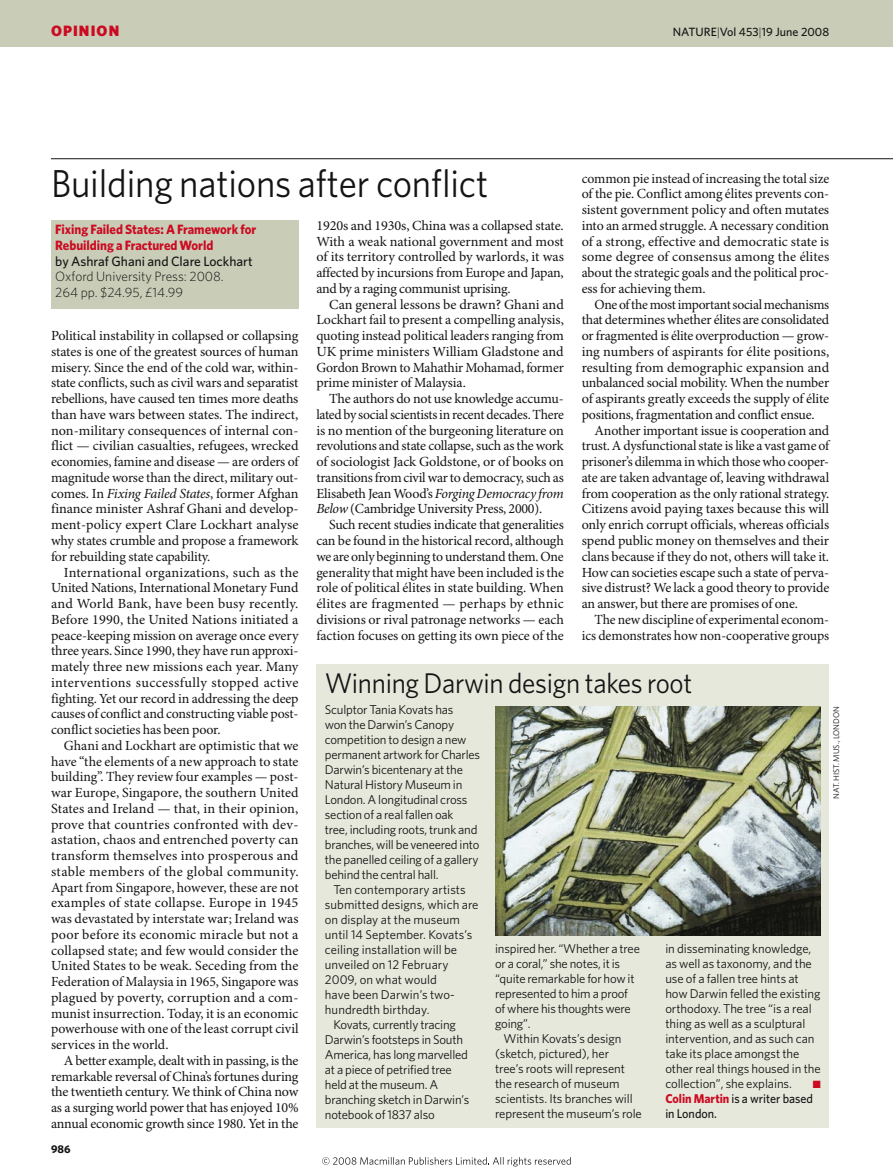
<style>
.page{position:relative;width:893px;height:1174px;background:#fff}
.page>*{position:absolute;margin:0;border:0;box-sizing:border-box;transform-origin:0 0}
.t1{font:39px "Whitney";letter-spacing:-.005em;color:#141414;scale:.95 1}
.t2{font:28.5px "Whitney";letter-spacing:-.01em;color:#141414;scale:.95 1}
.t3{font:900 15px "Whitney";letter-spacing:.075em;color:#cc0a21}
.t4{font:13.95px/15.8px "Minion Pro";letter-spacing:-.01em;color:#141414;text-align:justify}
.t5{font:700 13.5px/15.8px "Whitney";color:#cc0a21;scale:.95 1}
.t6{font:300 13.5px/15.8px "Whitney";color:#141414}
.t7{font:500 13.5px "Whitney";color:#141414}
.t8{font:12.75px/15px "Whitney";letter-spacing:-.015em;color:#141414}
.t9{font:12.75px "Whitney";letter-spacing:.005em;color:#141414}
.t10{font:500 12.75px/15px "Whitney";color:#141414;scale:.95 1}
.t11{font:500 12px "Whitney";color:#141414}
.t12{font:700 11.25px "Whitney";color:#141414}
.t13{font:10.5px "Zapf Dingbats";color:#cc0a21}
.t14{font:8.25px "Whitney";color:#141414}
.s1{font-weight:300}
.s2{font-style:italic}
.s3{font-weight:700;color:#cc0a21}
</style>
<div class="page">
<div style="left:51px;top:220px;width:247px;height:89px;background:#c9ccb7"></div>
<div style="left:316px;top:664px;width:513px;height:464px;background:#e6e8db"></div>
<img style="left:495px;top:706px;width:325px;height:229px">
<div style="left:0;top:0;width:893px;height:47px;background:#c9ccb7"></div>
<hr style="left:51px;top:158px;width:842px;height:1px;background:#141414">
<svg style="left:322px;top:1157px;width:249px;height:9px"></svg>
<p class="t3" style="left:51px;top:25px;width:70px">OPINION</p>
<p class="t11" style="left:673px;top:27px;width:158px">NATURE<span class="s1">|</span>Vol 453<span class="s1">|</span>19 June 2008</p>
<h1 class="t1" style="left:51px;top:169px;width:462px">Building nations after conflict</h1>
<p class="t5" style="left:55px;top:222px;width:213px">Fixing Failed States: A Framework for<br>Rebuilding a Fractured World</p>
<p class="t7" style="left:55px;top:256px;width:199px">by Ashraf Ghani and Clare Lockhart</p>
<p class="t6" style="left:55px;top:270px;width:170px">Oxford University Press: 2008.<br>264 pp. $24.95, £14.99</p>
<p class="t4" style="left:51px;top:329px;width:249px">Political instability in collapsed or collapsing states is one of the greatest sources of human misery. Since the end of the cold war, within&shy;state conflicts, such as civil wars and separatist rebellions, have caused ten times more deaths than have wars between states. The indirect, non-military consequences of internal con&shy;flict — civilian casualties, refugees, wrecked economies, famine and disease — are orders of magnitude worse than the direct, military out&shy;comes. In <span class="s2">Fixing Failed States</span>, former Afghan finance minister Ashraf Ghani and develop&shy;ment-policy expert Clare Lockhart analyse why states crumble and propose a framework for rebuilding state capability.</p>
<p class="t4" style="left:51px;top:565px;width:249px;text-indent:13px">International organizations, such as the United Nations, International Monetary Fund and World Bank, have been busy recently.<br>Before 1990, the United Nations initiated a peace-keeping mission on average once every three years. Since 1990, they have run approxi&shy;mately three new missions each year. Many interventions successfully stopped active fighting. Yet our record in addressing the deep causes of conflict and constructing viable post&shy;conflict societies has been poor.</p>
<p class="t4" style="left:51px;top:738px;width:249px;text-indent:13px">Ghani and Lockhart are optimistic that we have “the elements of a new approach to state building”. They review four examples — post&shy;war Europe, Singapore, the southern United States and Ireland — that, in their opinion, prove that countries confronted with dev&shy;astation, chaos and entrenched poverty can transform themselves into prosperous and stable members of the global community.<br>Apart from Singapore, however, these are not examples of state collapse. Europe in 1945 was devastated by interstate war; Ireland was poor before its economic miracle but not a collapsed state; and few would consider the United States to be weak. Seceding from the Federation of Malaysia in 1965, Singapore was plagued by poverty, corruption and a com&shy;munist insurrection. Today, it is an economic powerhouse with one of the least corrupt civil services in the world.</p>
<p class="t4" style="left:51px;top:1053px;width:249px;text-indent:13px">A better example, dealt with in passing, is the remarkable reversal of China’s fortunes during the twentieth century. We think of China now as a surging world power that has enjoyed 10% annual economic growth since 1980. Yet in the</p>
<p class="t4" style="left:582px;top:171px;width:249px">common pie instead of increasing the total size of the pie. Conflict among élites prevents con&shy;sistent government policy and often mutates into an armed struggle. A necessary condition of a strong, effective and democratic state is some degree of consensus among the élites about the strategic goals and the political proc&shy;ess for achieving them.</p>
<p class="t4" style="left:582px;top:297px;width:249px;text-indent:13px">One of the most important social mechanisms that determines whether élites are consolidated or fragmented is élite overproduction — grow&shy;ing numbers of aspirants for élite positions, resulting from demographic expansion and unbalanced social mobility. When the number of aspirants greatly exceeds the supply of élite positions, fragmentation and conflict ensue.</p>
<p class="t4" style="left:582px;top:423px;width:249px;text-indent:13px">Another important issue is cooperation and trust. A dysfunctional state is like a vast game of prisoner’s dilemma in which those who cooper&shy;ate are taken advantage of, leaving withdrawal from cooperation as the only rational strategy.<br>Citizens avoid paying taxes because this will only enrich corrupt officials, whereas officials spend public money on themselves and their clans because if they do not, others will take it.<br>How can societies escape such a state of perva&shy;sive distrust? We lack a good theory to provide an answer, but there are promises of one.</p>
<p class="t4" style="left:582px;top:612px;width:249px;text-align:right">The new discipline of experimental econom&shy;ics demonstrates how non-cooperative groups</p>
<p class="t4" style="left:316px;top:219px;width:249px">1920s and 1930s, China was a collapsed state.<br>With a weak national government and most of its territory controlled by warlords, it was affected by incursions from Europe and Japan, and by a raging communist uprising.</p>
<p class="t4" style="left:316px;top:297px;width:249px;text-indent:13px">Can general lessons be drawn? Ghani and Lockhart fail to present a compelling analysis, quoting instead political leaders ranging from UK prime ministers William Gladstone and Gordon Brown to Mahathir Mohamad, former prime minister of Malaysia.</p>
<p class="t4" style="left:316px;top:392px;width:249px;text-indent:13px">The authors do not use knowledge accumu&shy;lated by social scientists in recent decades. There is no mention of the burgeoning literature on revolutions and state collapse, such as the work of sociologist Jack Goldstone, or of books on transitions from civil war to democracy, such as Elisabeth Jean Wood’s <span class="s2">Forging Democracy from Below</span> (Cambridge University Press, 2000).</p>
<p class="t4" style="left:316px;top:518px;width:249px;text-indent:13px">Such recent studies indicate that generalities can be found in the historical record, although we are only beginning to understand them. One generality that might have been included is the role of political élites in state building. When élites are fragmented — perhaps by ethnic divisions or rival patronage networks — each faction focuses on getting its own piece of the</p>
<h2 class="t2" style="left:325px;top:672px;width:388px">Winning Darwin design takes root</h2>
<p class="t8" style="left:325px;top:702px;width:157px">Sculptor Tania Kovats has<br>won the Darwin’s Canopy competition to design a new permanent artwork for Charles<br>Darwin’s bicentenary at the<br>Natural History Museum in<br>London. A longitudinal cross section of a real fallen oak<br>tree, including roots, trunk and branches, will be veneered into the panelled ceiling of a gallery behind the central hall.</p>
<p class="t9" style="left:333px;top:884px;width:134px">Ten contemporary artists</p>
<p class="t9" style="left:325px;top:899px;width:155px">submitted designs, which are</p>
<p class="t9" style="left:325px;top:914px;width:136px">on display at the museum</p>
<p class="t9" style="left:325px;top:929px;width:149px">until 14 September. Kovats’s</p>
<p class="t9" style="left:325px;top:944px;width:134px">ceiling installation will be</p>
<p class="t9" style="left:325px;top:959px;width:125px">unveiled on 12 February</p>
<p class="t9" style="left:325px;top:974px;width:114px">2009, on what would</p>
<p class="t9" style="left:325px;top:989px;width:131px">have been Darwin’s two-</p>
<p class="t9" style="left:325px;top:1004px;width:106px">hundredth birthday.</p>
<p class="t8" style="left:333px;top:1017px;width:124px">Kovats, currently tracing</p>
<p class="t8" style="left:325px;top:1032px;width:140px">Darwin’s footsteps in South</p>
<p class="t8" style="left:325px;top:1047px;width:145px">America, has long marvelled</p>
<p class="t8" style="left:325px;top:1062px;width:128px">at a piece of petrified tree</p>
<p class="t8" style="left:325px;top:1077px;width:115px">held at the museum. A</p>
<p class="t8" style="left:325px;top:1092px;width:146px">branching sketch in Darwin’s</p>
<p class="t8" style="left:325px;top:1107px;width:111px">notebook of 1837 also</p>
<p class="t14" style="left:833px;top:799px;width:95px;rotate:-90deg">NAT. HIST. MUS., LONDON</p>
<p class="t8" style="left:495px;top:942px;width:146px">inspired her. “Whether a tree or a coral,” she notes, it is “quite remarkable for how it represented to him a proof of where his thoughts were going”.</p>
<p class="t8" style="left:495px;top:1032px;width:148px;text-indent:9px">Within Kovats’s design (sketch, pictured), her<br>tree’s roots will represent the research of museum scientists. Its branches will represent the museum’s role</p>
<p class="t8" style="left:665px;top:942px;width:157px">in disseminating knowledge, as well as taxonomy, and the use of a fallen tree hints at how Darwin felled the existing orthodoxy. The tree “is a real thing as well as a sculptural intervention, and as such can take its place amongst the other real things housed in the collection”, she explains.</p>
<p class="t13" style="left:813px;top:1079px;width:9px">■</p>
<p class="t10" style="left:665px;top:1092px;width:157px"><span class="s3">Colin Martin</span> is a writer based in London.</p>
<p class="t12" style="left:51px;top:1144px;width:21px">986</p>
</div>
